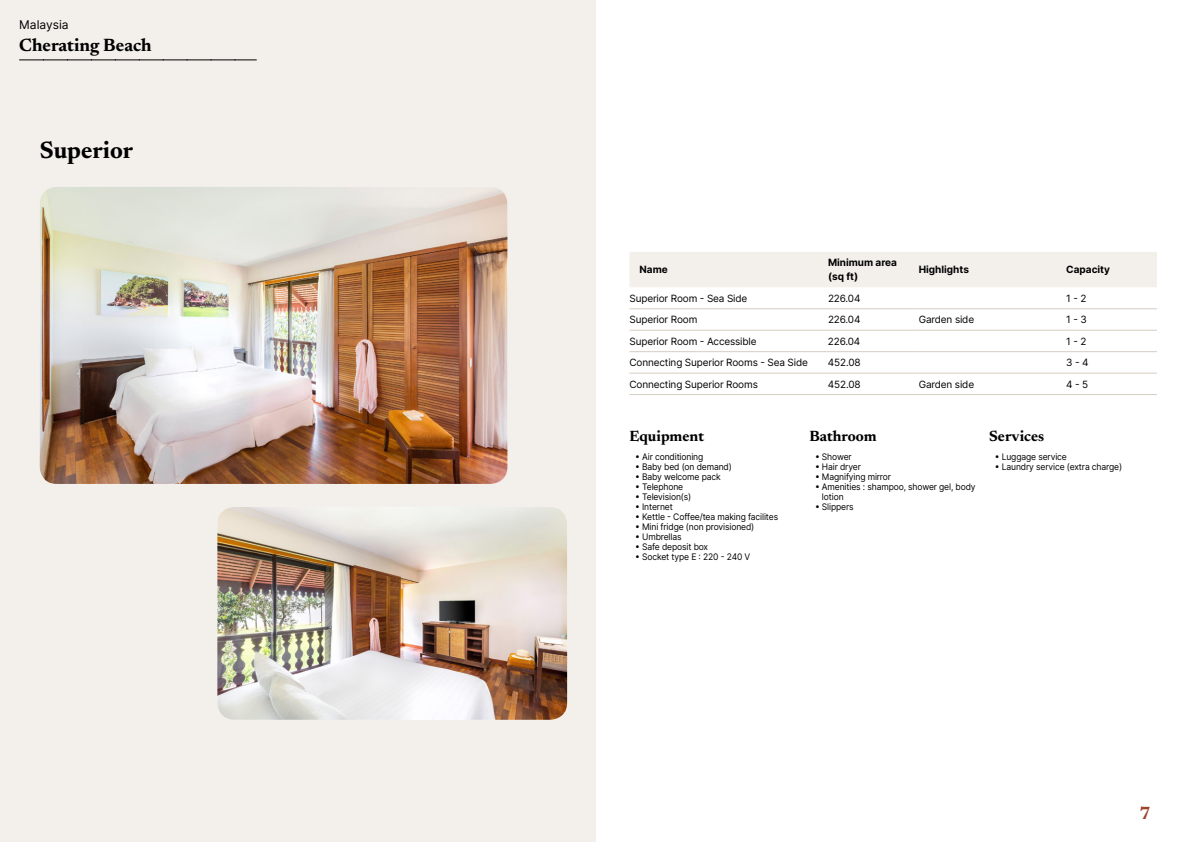
<style>
.page{position:relative;width:1191px;height:842px;background:#fff}
.page>*{position:absolute;margin:0;border:0;box-sizing:border-box;transform-origin:0 0}
.t1{font:700 24px "Newsreader 24 pt";color:#000}
.t2{font:700 18px "Newsreader 24 pt";color:#000}
.t3{font:700 18px "Newsreader 24 pt";color:#9d432c}
.t4{font:700 15px "Newsreader 24 pt";color:#000}
.t5{font:12px "Inter";color:#000}
.t6{font:10px "Inter";letter-spacing:-.015em;color:#000}
.t7{font:700 10px/14px "Inter";color:#000}
.t8{font:9px/10px "Inter";letter-spacing:-.015em;color:#000;scale:.95 1}
</style>
<div class="page">
<div style="left:0;top:0;width:595px;height:842px;background:#f3f0ec"></div>
<img style="left:40px;top:187px;width:467px;height:297px">
<img style="left:217px;top:507px;width:350px;height:213px">
<svg style="left:20px;top:60px;width:236px;height:1px"></svg>
<div style="left:630px;top:252px;width:527px;height:35px;background:#f3f0ec"></div>
<hr style="left:629px;top:308px;width:199px;height:1px;background:#d7cdc1">
<hr style="left:828px;top:308px;width:90px;height:1px;background:#d7cdc1">
<hr style="left:918px;top:308px;width:148px;height:1px;background:#d7cdc1">
<hr style="left:1066px;top:308px;width:91px;height:1px;background:#d7cdc1">
<hr style="left:629px;top:330px;width:199px;height:1px;background:#d7cdc1">
<hr style="left:828px;top:330px;width:90px;height:1px;background:#d7cdc1">
<hr style="left:918px;top:330px;width:148px;height:1px;background:#d7cdc1">
<hr style="left:1066px;top:330px;width:91px;height:1px;background:#d7cdc1">
<hr style="left:629px;top:351px;width:199px;height:1px;background:#d7cdc1">
<hr style="left:828px;top:351px;width:90px;height:1px;background:#d7cdc1">
<hr style="left:918px;top:351px;width:148px;height:1px;background:#d7cdc1">
<hr style="left:1066px;top:351px;width:91px;height:1px;background:#d7cdc1">
<hr style="left:629px;top:373px;width:199px;height:1px;background:#d7cdc1">
<hr style="left:828px;top:373px;width:90px;height:1px;background:#d7cdc1">
<hr style="left:918px;top:373px;width:148px;height:1px;background:#d7cdc1">
<hr style="left:1066px;top:373px;width:91px;height:1px;background:#d7cdc1">
<hr style="left:629px;top:394px;width:199px;height:1px;background:#d7cdc1">
<hr style="left:828px;top:394px;width:90px;height:1px;background:#d7cdc1">
<hr style="left:918px;top:394px;width:148px;height:1px;background:#d7cdc1">
<hr style="left:1066px;top:394px;width:91px;height:1px;background:#d7cdc1">
<h3 class="t5" style="left:19px;top:15px;width:51px">Malaysia</h3>
<h2 class="t2" style="left:19px;top:32px;width:134px">Cherating Beach</h2>
<h1 class="t1" style="left:40px;top:133px;width:95px">Superior</h1>
<p class="t7" style="left:639px;top:262px;width:30px">Name</p>
<p class="t7" style="left:828px;top:255px;width:70px">Minimum area (sq ft)</p>
<p class="t7" style="left:918px;top:262px;width:52px">Highlights</p>
<p class="t7" style="left:1066px;top:262px;width:45px">Capacity</p>
<p class="t6" style="left:629px;top:291px;width:119px">Superior Room - Sea Side</p>
<p class="t6" style="left:828px;top:291px;width:34px">226.04</p>
<p class="t6" style="left:1066px;top:291px;width:22px">1 - 2</p>
<p class="t6" style="left:629px;top:312px;width:69px">Superior Room</p>
<p class="t6" style="left:828px;top:312px;width:34px">226.04</p>
<p class="t6" style="left:918px;top:312px;width:57px">Garden side</p>
<p class="t6" style="left:1066px;top:312px;width:22px">1 - 3</p>
<p class="t6" style="left:629px;top:334px;width:129px">Superior Room - Accessible</p>
<p class="t6" style="left:828px;top:334px;width:34px">226.04</p>
<p class="t6" style="left:1066px;top:334px;width:22px">1 - 2</p>
<p class="t6" style="left:629px;top:355px;width:180px">Connecting Superior Rooms - Sea Side</p>
<p class="t6" style="left:828px;top:355px;width:34px">452.08</p>
<p class="t6" style="left:1066px;top:355px;width:24px">3 - 4</p>
<p class="t6" style="left:629px;top:377px;width:130px">Connecting Superior Rooms</p>
<p class="t6" style="left:828px;top:377px;width:34px">452.08</p>
<p class="t6" style="left:918px;top:377px;width:57px">Garden side</p>
<p class="t6" style="left:1066px;top:377px;width:24px">4 - 5</p>
<h3 class="t4" style="left:629px;top:426px;width:76px">Equipment</h3>
<p class="t8" style="left:635px;top:451px;width:73px">• Air conditioning</p>
<p class="t8" style="left:635px;top:461px;width:103px">• Baby bed (on demand)</p>
<p class="t8" style="left:635px;top:471px;width:92px">• Baby welcome pack</p>
<p class="t8" style="left:635px;top:481px;width:52px">• Telephone</p>
<p class="t8" style="left:635px;top:491px;width:61px">• Television(s)</p>
<p class="t8" style="left:635px;top:501px;width:41px">• Internet</p>
<p class="t8" style="left:635px;top:511px;width:152px">• Kettle - Coffee/tea making facilites</p>
<p class="t8" style="left:635px;top:521px;width:127px">• Mini fridge (non provisioned)</p>
<p class="t8" style="left:635px;top:531px;width:50px">• Umbrellas</p>
<p class="t8" style="left:635px;top:541px;width:78px">• Safe deposit box</p>
<p class="t8" style="left:635px;top:551px;width:123px">• Socket type E : 220 - 240 V</p>
<h3 class="t4" style="left:809px;top:426px;width:69px">Bathroom</h3>
<p class="t8" style="left:815px;top:451px;width:40px">• Shower</p>
<p class="t8" style="left:815px;top:461px;width:50px">• Hair dryer</p>
<p class="t8" style="left:815px;top:471px;width:82px">• Magnifying mirror</p>
<p class="t8" style="left:822px;top:481px;width:163px;text-indent:-7px">• Amenities : shampoo, shower gel, body lotion</p>
<p class="t8" style="left:815px;top:501px;width:42px">• Slippers</p>
<h3 class="t4" style="left:989px;top:426px;width:57px">Services</h3>
<p class="t8" style="left:994px;top:451px;width:77px">• Luggage service</p>
<p class="t8" style="left:994px;top:461px;width:136px">• Laundry service (extra charge)</p>
<h2 class="t3" style="left:1139px;top:800px;width:13px">7</h2>
</div>
